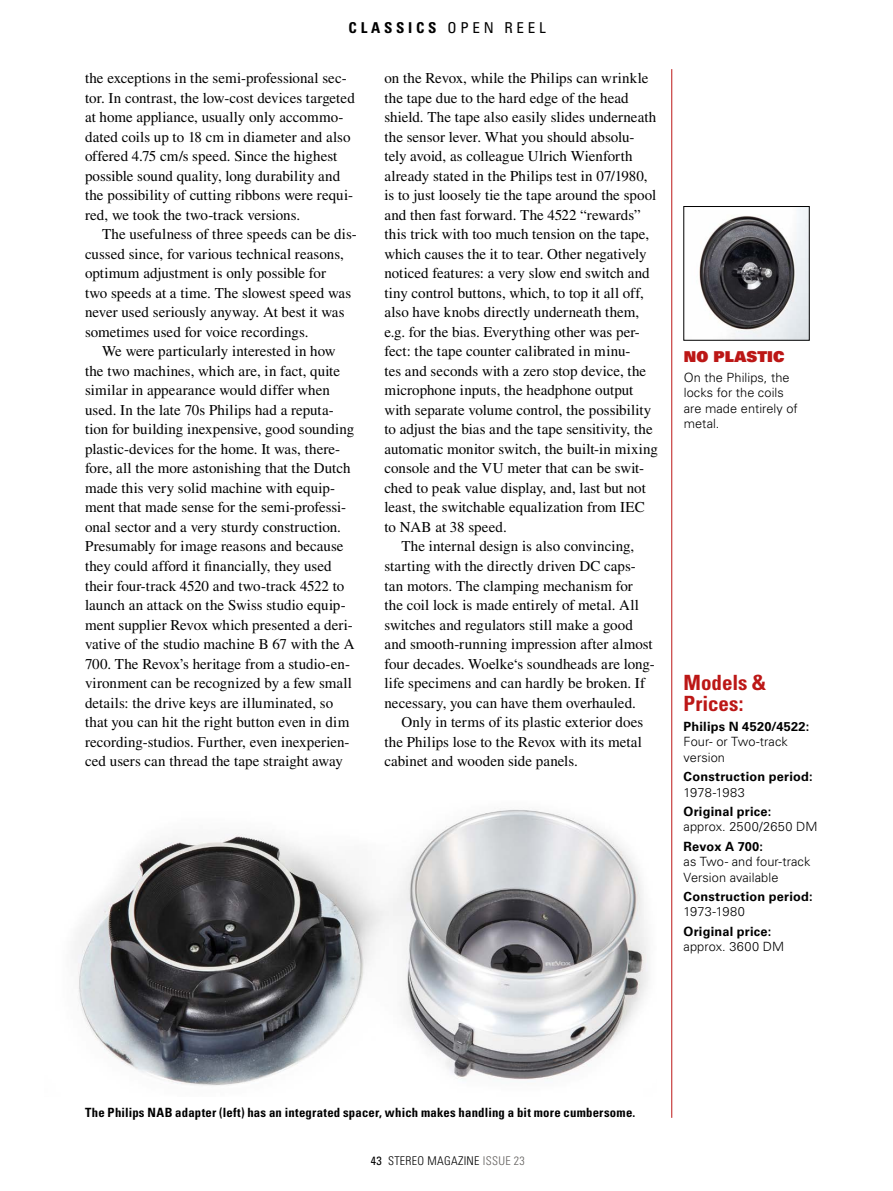
<style>
.page{position:relative;width:893px;height:1191px;background:#fff}
.page>*{position:absolute;margin:0;border:0;box-sizing:border-box;transform-origin:0 0}
.t1{font:700 condensed 21px/21px "Univers LT Std";color:#bc1716}
.t2{font:15px/19.5px "Times LT Std";color:#000}
.t3{font:700 condensed 15px "Univers LT Std";letter-spacing:.25em;color:#000}
.t4{font:15px "Univers LT Std X Black";letter-spacing:.01em;color:#bc1716}
.t5{font:300 12.75px/15.3px "Univers LT Std";letter-spacing:.005em;color:#000}
.t6{font:700 12.75px "Univers LT Std";letter-spacing:.02em;color:#000}
.t7{font:700 condensed 12.75px "Univers LT Std";letter-spacing:.015em;color:#000}
.t8{font:300 condensed 12px "Univers LT Std";letter-spacing:.025em;color:#000}
.s1{font-weight:400}
.s2{color:#615e5c}
</style>
<div class="page">
<img style="left:75px;top:809px;width:574px;height:277px">
<hr style="left:671px;top:69px;width:1px;height:1048px;background:#bc1716">
<img style="left:699px;top:208px;width:108px;height:130px">
<p class="t3" style="left:349px;top:18px;width:199px">CLASSICS <span class="s1">OPEN REEL</span></p>
<p class="t2" style="left:85px;top:68px;width:271px">the exceptions in the semi-professional sec&shy;tor. In contrast, the low-cost devices targeted at home appliance, usually only accommo&shy;dated coils up to 18 cm in diameter and also offered 4.75 cm/s speed. Since the highest possible sound quality, long durability and the possibility of cutting ribbons were requi&shy;red, we took the two-track versions.</p>
<p class="t2" style="left:85px;top:224px;width:273px;text-indent:17px">The usefulness of three speeds can be dis&shy;cussed since, for various technical reasons, optimum adjustment is only possible for<br>two speeds at a time. The slowest speed was never used seriously anyway. At best it was sometimes used for voice recordings.</p>
<p class="t2" style="left:85px;top:341px;width:271px;text-indent:17px">We were particularly interested in how the two machines, which are, in fact, quite similar in appearance would differ when used. In the late 70s Philips had a reputa&shy;tion for building inexpensive, good sounding plastic-devices for the home. It was, there&shy;fore, all the more astonishing that the Dutch made this very solid machine with equip&shy;ment that made sense for the semi-professi&shy;onal sector and a very sturdy construction.<br>Presumably for image reasons and because they could afford it financially, they used their four-track 4520 and two-track 4522 to launch an attack on the Swiss studio equip&shy;ment supplier Revox which presented a deri&shy;vative of the studio machine B 67 with the A 700. The Revox’s heritage from a studio-en&shy;vironment can be recognized by a few small details: the drive keys are illuminated, so that you can hit the right button even in dim recording-studios. Further, even inexperien&shy;ced users can thread the tape straight away</p>
<p class="t2" style="left:384px;top:68px;width:266px">on the Revox, while the Philips can wrinkle</p>
<p class="t2" style="left:384px;top:88px;width:246px">the tape due to the hard edge of the head</p>
<p class="t2" style="left:384px;top:107px;width:273px">shield. The tape also easily slides underneath</p>
<p class="t2" style="left:384px;top:127px;width:252px">the sensor lever. What you should absolu-</p>
<p class="t2" style="left:384px;top:146px;width:250px">tely avoid, as colleague Ulrich Wienforth</p>
<p class="t2" style="left:384px;top:166px;width:265px">already stated in the Philips test in 07/1980,</p>
<p class="t2" style="left:384px;top:185px;width:273px">is to just loosely tie the tape around the spool</p>
<p class="t2" style="left:384px;top:205px;width:258px">and then fast forward. The 4522 “rewards”</p>
<p class="t2" style="left:384px;top:224px;width:266px">this trick with too much tension on the tape,</p>
<p class="t2" style="left:384px;top:244px;width:264px">which causes the it to tear. Other negatively</p>
<p class="t2" style="left:384px;top:263px;width:267px">noticed features: a very slow end switch and</p>
<p class="t2" style="left:384px;top:283px;width:261px">tiny control buttons, which, to top it all off,</p>
<p class="t2" style="left:384px;top:302px;width:256px">also have knobs directly underneath them,</p>
<p class="t2" style="left:384px;top:322px;width:257px">e.g. for the bias. Everything other was per-</p>
<p class="t2" style="left:384px;top:341px;width:248px">fect: the tape counter calibrated in minu-</p>
<p class="t2" style="left:384px;top:361px;width:263px">tes and seconds with a zero stop device, the</p>
<p class="t2" style="left:384px;top:380px;width:251px">microphone inputs, the headphone output</p>
<p class="t2" style="left:384px;top:400px;width:268px">with separate volume control, the possibility</p>
<p class="t2" style="left:384px;top:419px;width:270px">to adjust the bias and the tape sensitivity, the</p>
<p class="t2" style="left:384px;top:439px;width:275px">automatic monitor switch, the built-in mixing</p>
<p class="t2" style="left:384px;top:458px;width:261px">console and the VU meter that can be swit-</p>
<p class="t2" style="left:384px;top:478px;width:263px">ched to peak value display, and, last but not</p>
<p class="t2" style="left:384px;top:497px;width:262px">least, the switchable equalization from IEC</p>
<p class="t2" style="left:384px;top:517px;width:124px">to NAB at 38 speed.</p>
<p class="t2" style="left:401px;top:536px;width:234px">The internal design is also convincing,</p>
<p class="t2" style="left:384px;top:556px;width:253px">starting with the directly driven DC caps-</p>
<p class="t2" style="left:384px;top:575px;width:250px">tan motors. The clamping mechanism for</p>
<p class="t2" style="left:384px;top:595px;width:256px">the coil lock is made entirely of metal. All</p>
<p class="t2" style="left:384px;top:614px;width:250px">switches and regulators still make a good</p>
<p class="t2" style="left:384px;top:634px;width:270px">and smooth-running impression after almost</p>
<p class="t2" style="left:384px;top:653px;width:272px">four decades. Woelke‘s soundheads are long-</p>
<p class="t2" style="left:384px;top:673px;width:262px">life specimens and can hardly be broken. If</p>
<p class="t2" style="left:384px;top:692px;width:253px">necessary, you can have them overhauled.</p>
<p class="t2" style="left:401px;top:712px;width:243px">Only in terms of its plastic exterior does</p>
<p class="t2" style="left:384px;top:731px;width:259px">the Philips lose to the Revox with its metal</p>
<p class="t2" style="left:384px;top:751px;width:195px">cabinet and wooden side panels.</p>
<p class="t4" style="left:684px;top:347px;width:102px">NO PLASTIC</p>
<p class="t5" style="left:684px;top:370px;width:115px">On the Philips, the locks for the coils are made entirely of metal.</p>
<h1 class="t1" style="left:683px;top:672px;width:84px">Models &amp;<br>Prices:</h1>
<p class="t6" style="left:683px;top:719px;width:127px">Philips N 4520/4522:</p>
<p class="t5" style="left:683px;top:734px;width:106px">Four- or Two-track version</p>
<p class="t6" style="left:683px;top:769px;width:131px">Construction period:</p>
<p class="t5" style="left:683px;top:784px;width:63px">1978-1983</p>
<p class="t6" style="left:683px;top:804px;width:89px">Original price:</p>
<p class="t5" style="left:683px;top:819px;width:135px">approx. 2500/2650 DM</p>
<p class="t6" style="left:683px;top:839px;width:81px">Revox A 700:</p>
<p class="t5" style="left:683px;top:854px;width:128px">as Two- and four-track<br>Version available</p>
<p class="t6" style="left:683px;top:889px;width:131px">Construction period:</p>
<p class="t5" style="left:683px;top:904px;width:63px">1973-1980</p>
<p class="t6" style="left:683px;top:924px;width:89px">Original price:</p>
<p class="t5" style="left:683px;top:939px;width:102px">approx. 3600 DM</p>
<p class="t7" style="left:85px;top:1104px;width:552px">The Philips NAB adapter (left) has an integrated spacer, which makes handling a bit more cumbersome.</p>
<p class="t8" style="left:371px;top:1153px;width:156px"><span class="s1">43</span> STEREO MAGAZINE <span class="s2">ISSUE 23</span></p>
</div>
